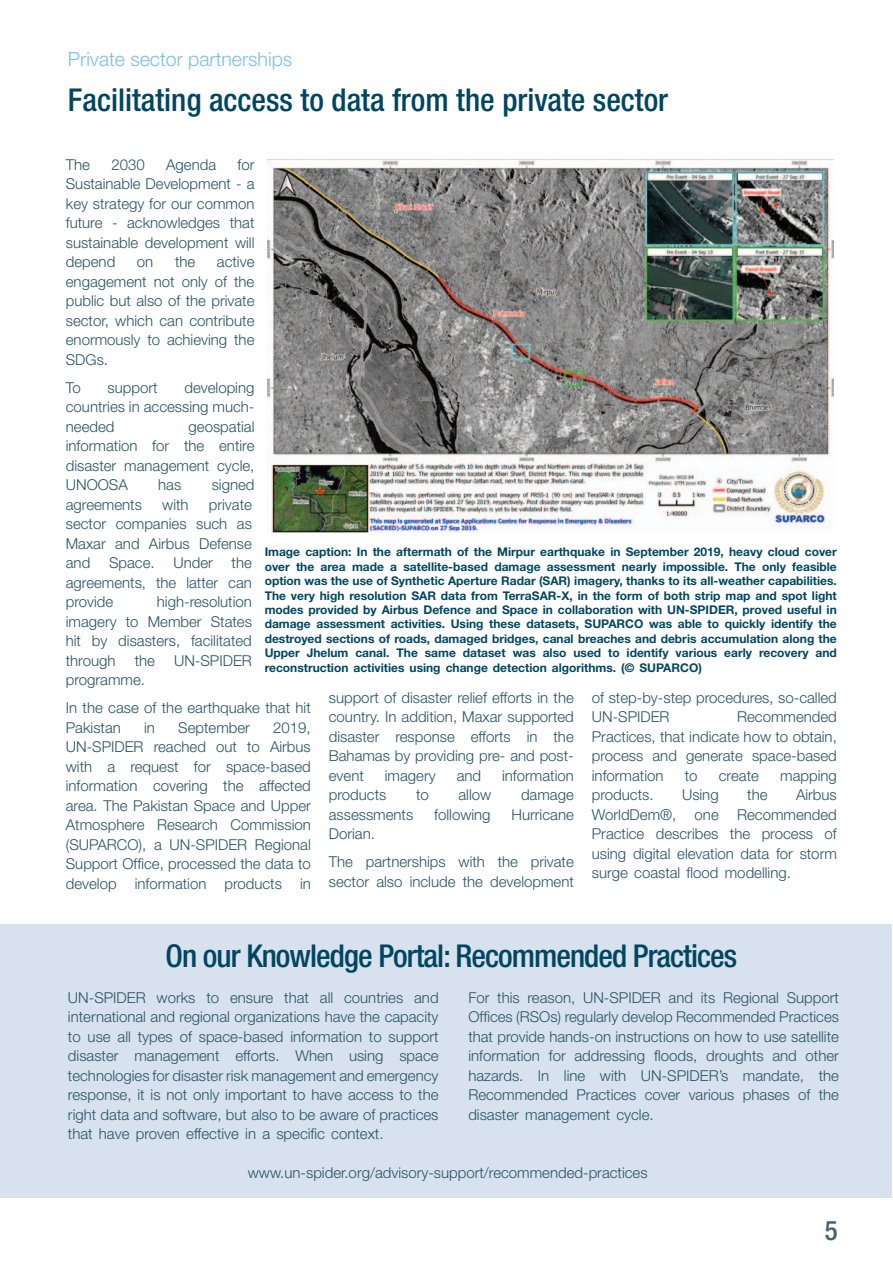
<style>
.page{position:relative;width:893px;height:1263px;background:#fff}
.page>*{position:absolute;margin:0;border:0;box-sizing:border-box;transform-origin:0 0}
.t1{font:500 condensed 31.5px "Helvetica Neue";letter-spacing:-.005em;color:#014660}
.t2{font:500 condensed 31.5px "Helvetica Neue";letter-spacing:-.03em;color:#014660}
.t3{font:500 condensed 27px "Helvetica Neue";color:#486274}
.t4{font:300 19.5px "Helvetica Neue";color:#78bfea}
.t5{font:300 15px/19.5px "Helvetica Neue";color:#285364;text-align:justify}
.t6{font:700 12px/14.4px "Helvetica Neue";color:#014660;text-align:justify}
</style>
<div class="page">
<div style="left:0;top:925px;width:892px;height:273px;background:#d8e2ef"></div>
<img style="left:267px;top:160px;width:567px;height:373px">
<h3 class="t4" style="left:68px;top:47px;width:226px">Private sector partnerships</h3>
<h1 class="t1" style="left:68px;top:81px;width:602px">Facilitating access to data from the private sector</h1>
<p class="t5" style="left:66px;top:154px;width:26px">The</p>
<p class="t5" style="left:111px;top:154px;width:35px">2030</p>
<p class="t5" style="left:166px;top:154px;width:52px">Agenda</p>
<p class="t5" style="left:66px;top:154px;width:190px;text-indent:172px">for Sustainable Development - a key strategy for our common future - acknowledges that sustainable development will depend</p>
<p class="t5" style="left:66px;top:252px;width:190px;text-indent:151px">active engagement not only of the public but also of the private sector, which can contribute enormously to achieving the SDGs.</p>
<p class="t5" style="left:66px;top:377px;width:17px">To</p>
<p class="t5" style="left:108px;top:377px;width:51px">support</p>
<p class="t5" style="left:137px;top:252px;width:18px">on</p>
<p class="t5" style="left:175px;top:252px;width:22px">the</p>
<p class="t5" style="left:66px;top:377px;width:190px;text-indent:119px">developing countries in accessing much&shy;needed</p>
<p class="t5" style="left:66px;top:416px;width:190px;text-indent:123px">geospatial information for the entire disaster management cycle, UNOOSA</p>
<p class="t5" style="left:158px;top:475px;width:25px">has</p>
<p class="t5" style="left:212px;top:475px;width:44px">signed</p>
<p class="t5" style="left:66px;top:494px;width:188px;text-indent:143px">private sector companies such as Maxar and Airbus Defense and</p>
<p class="t5" style="left:66px;top:494px;width:78px">agreements</p>
<p class="t5" style="left:162px;top:494px;width:28px">with</p>
<p class="t6" style="left:265px;top:545px;width:574px">Image caption: In the aftermath of the Mirpur earthquake in September 2019, heavy cloud cover over the area made a satellite-based damage assessment nearly impossible. The only feasible option was the use of Synthetic Aperture Radar (SAR) imagery, thanks to its all-weather capabilities.<br>The very high resolution SAR data from TerraSAR-X, in the form of both strip map and spot light modes provided by Airbus Defence and Space in collaboration with UN-SPIDER, proved useful in damage assessment activities. Using these datasets, SUPARCO was able to quickly identify the destroyed sections of roads, damaged bridges, canal breaches and debris accumulation along the Upper Jhelum canal. The same dataset was also used to identify various early recovery and reconstruction activities using change detection algorithms. (© SUPARCO)</p>
<p class="t5" style="left:109px;top:553px;width:47px">Space.</p>
<p class="t5" style="left:173px;top:553px;width:41px">Under</p>
<p class="t5" style="left:66px;top:553px;width:188px;text-indent:166px">the agreements, the latter can provide</p>
<p class="t5" style="left:66px;top:592px;width:188px;text-indent:91px">high-resolution imagery to Member States hit by disasters, facilitated through</p>
<p class="t5" style="left:135px;top:650px;width:22px">the</p>
<p class="t5" style="left:174px;top:650px;width:79px">UN-SPIDER</p>
<p class="t5" style="left:66px;top:665px;width:246px;line-height:28px">programme.<br>In the case of the earthquake that hit</p>
<p class="t5" style="left:66px;top:717px;width:57px">Pakistan</p>
<p class="t5" style="left:144px;top:717px;width:12px">in</p>
<p class="t5" style="left:178px;top:717px;width:73px">September</p>
<p class="t5" style="left:592px;top:687px;width:246px">of step-by-step procedures, so-called<br>UN-SPIDER</p>
<p class="t5" style="left:329px;top:687px;width:246px">support of disaster relief efforts in the country. In addition, Maxar supported disaster response efforts in the Bahamas by providing pre- and post&shy;event</p>
<p class="t5" style="left:592px;top:707px;width:247px;text-indent:145px">Recommended Practices, that indicate how to obtain, process and generate space-based information</p>
<p class="t5" style="left:66px;top:717px;width:247px;text-indent:207px">2019, UN-SPIDER reached out to Airbus with a request for space-based information covering the affected area. The Pakistan Space and Upper Atmosphere Research Commission (SUPARCO), a UN-SPIDER Regional Support Office, processed the data to develop information products in</p>
<p class="t5" style="left:385px;top:765px;width:52px">imagery</p>
<p class="t5" style="left:457px;top:765px;width:26px">and</p>
<p class="t5" style="left:502px;top:765px;width:73px">information</p>
<p class="t5" style="left:329px;top:785px;width:59px">products</p>
<p class="t5" style="left:416px;top:785px;width:14px">to</p>
<p class="t5" style="left:458px;top:785px;width:34px">allow</p>
<p class="t5" style="left:521px;top:785px;width:54px">damage</p>
<p class="t5" style="left:329px;top:804px;width:86px">assessments</p>
<p class="t5" style="left:434px;top:804px;width:58px">following</p>
<p class="t5" style="left:512px;top:804px;width:64px">Hurricane</p>
<p class="t5" style="left:329px;top:820px;width:246px;line-height:28px">Dorian.<br>The partnerships with the private</p>
<p class="t5" style="left:329px;top:871px;width:247px">sector also include the development</p>
<p class="t5" style="left:685px;top:765px;width:14px">to</p>
<p class="t5" style="left:719px;top:765px;width:42px">create</p>
<p class="t5" style="left:780px;top:765px;width:58px">mapping</p>
<p class="t5" style="left:592px;top:785px;width:247px;text-indent:204px">Airbus WorldDem®, one Recommended Practice describes the process of using digital elevation data for storm surge coastal flood modelling.</p>
<p class="t5" style="left:592px;top:785px;width:63px">products.</p>
<p class="t5" style="left:682px;top:785px;width:38px">Using</p>
<p class="t5" style="left:747px;top:785px;width:22px">the</p>
<h1 class="t2" style="left:166px;top:937px;width:573px">On our Knowledge Portal: Recommended Practices</h1>
<p class="t5" style="left:68px;top:987px;width:372px">UN-SPIDER works to ensure that all countries and international and regional organizations have the capacity to use all types of space-based information to support disaster management efforts. When using space technologies for disaster risk management and emergency response, it is not only important to have access to the right data and software, but also to be aware of practices that have proven effective in a specific context.</p>
<p class="t5" style="left:468px;top:987px;width:372px">For this reason, UN-SPIDER and its Regional Support Offices (RSOs) regularly develop Recommended Practices that provide hands-on instructions on how to use satellite information for addressing floods, droughts and other hazards. In line with UN-SPIDER’s mandate, the Recommended Practices cover various phases of the disaster management cycle.</p>
<p class="t5" style="left:248px;top:1162px;width:401px">www.un-spider.org/advisory-support/recommended-practices</p>
<h2 class="t3" style="left:825px;top:1214px;width:14px">5</h2>
</div>
